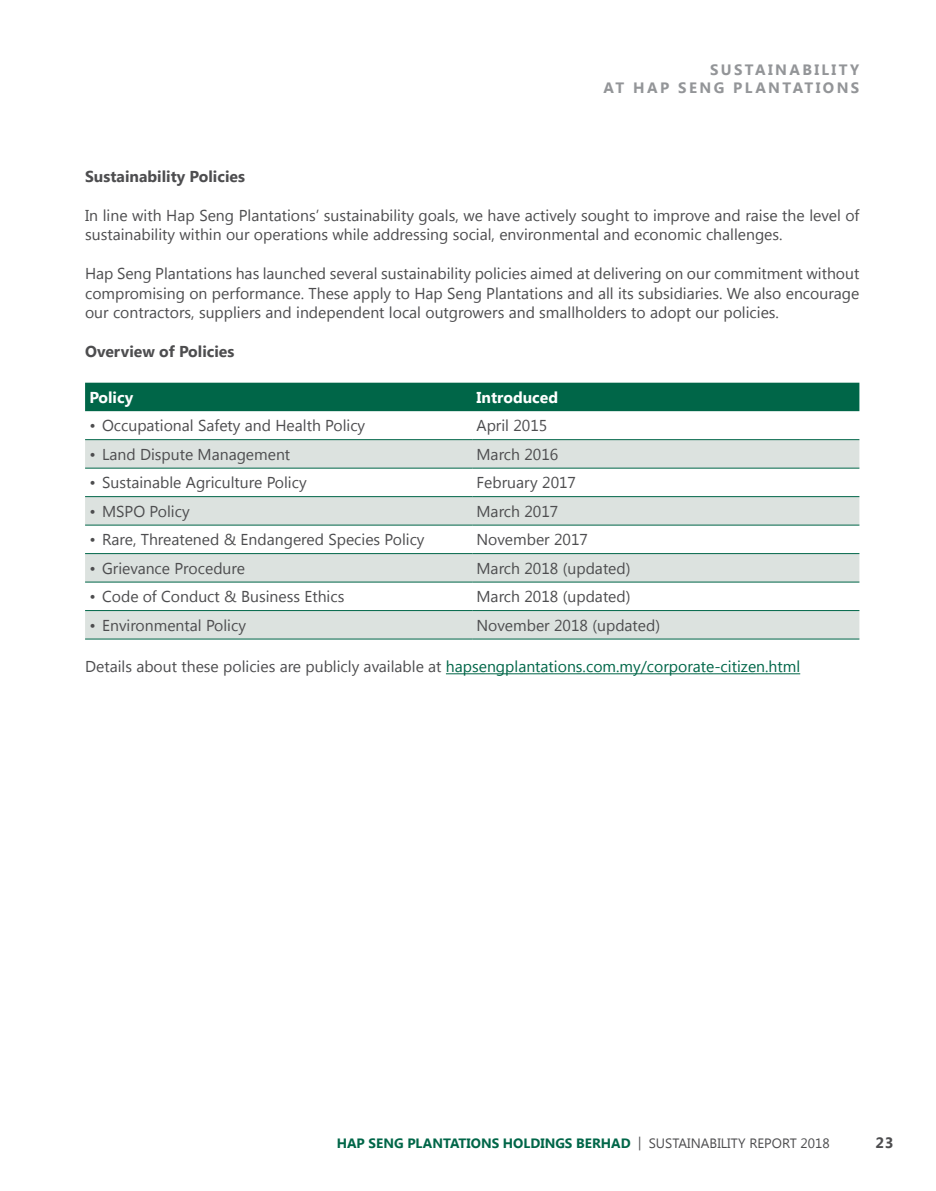
<style>
.page{position:relative;width:936px;height:1191px;background:#fff}
.page>*{position:absolute;margin:0;border:0;box-sizing:border-box;transform-origin:0 0}
.t1{font:15.75px/19.5px "Segoe UI";color:#4d4d4f}
.t2{font:15.75px "Segoe UI";color:#006648}
.t3{font:700 15.75px "Segoe UI";color:#4d4d4f}
.t4{font:700 15.75px "Segoe UI";color:#fff}
.t5{font:700 15px/18px "Segoe UI";letter-spacing:.16em;color:#939598;text-align:right}
.t6{font:700 15px "Segoe UI";color:#4d4d4f}
.t7{font:700 13.5px "Segoe UI";color:#006648}
.s1{color:#4d4d4f}
.s2{font-weight:400;color:#4d4d4f}
</style>
<div class="page">
<hr style="left:446px;top:673px;width:354px;height:1px;background:#006648">
<div style="left:85px;top:383px;width:774px;height:28px;background:#006648"></div>
<svg style="left:85px;top:440px;width:774px;height:198px;fill:#dce2df"></svg>
<hr style="left:85px;top:439px;width:387px;height:1px;background:#006648">
<hr style="left:472px;top:439px;width:387px;height:1px;background:#006648">
<hr style="left:85px;top:468px;width:387px;height:1px;background:#006648">
<hr style="left:472px;top:468px;width:387px;height:1px;background:#006648">
<hr style="left:85px;top:496px;width:387px;height:1px;background:#006648">
<hr style="left:472px;top:496px;width:387px;height:1px;background:#006648">
<hr style="left:85px;top:525px;width:387px;height:1px;background:#006648">
<hr style="left:472px;top:525px;width:387px;height:1px;background:#006648">
<hr style="left:85px;top:553px;width:387px;height:1px;background:#006648">
<hr style="left:472px;top:553px;width:387px;height:1px;background:#006648">
<hr style="left:85px;top:581px;width:387px;height:1px;background:#006648">
<hr style="left:472px;top:581px;width:387px;height:1px;background:#006648">
<hr style="left:85px;top:610px;width:387px;height:1px;background:#006648">
<hr style="left:472px;top:610px;width:387px;height:1px;background:#006648">
<hr style="left:85px;top:638px;width:387px;height:1px;background:#006648">
<hr style="left:472px;top:638px;width:387px;height:1px;background:#006648">
<p class="t5" style="left:603px;top:60px;width:257px">SUSTAINABILITY<br>AT HAP SENG PLANTATIONS</p>
<p class="t3" style="left:85px;top:165px;width:161px">Sustainability Policies</p>
<p class="t1" style="left:85px;top:205px;width:775px">In line with Hap Seng Plantations’ sustainability goals, we have actively sought to improve and raise the level of sustainability within our operations while addressing social, environmental and economic challenges.</p>
<p class="t1" style="left:85px;top:263px;width:775px;text-align:justify">Hap Seng Plantations has launched several sustainability policies aimed at delivering on our commitment without compromising on performance. These apply to Hap Seng Plantations and all its subsidiaries. We also encourage our contractors, suppliers and independent local outgrowers and smallholders to adopt our policies.</p>
<p class="t3" style="left:85px;top:340px;width:151px">Overview of Policies</p>
<p class="t4" style="left:89px;top:386px;width:45px">Policy</p>
<p class="t4" style="left:476px;top:386px;width:83px">Introduced</p>
<p class="t1" style="left:89px;top:415px;width:277px">• Occupational Safety and Health Policy</p>
<p class="t1" style="left:476px;top:415px;width:72px">April 2015</p>
<p class="t1" style="left:89px;top:443px;width:202px">• Land Dispute Management</p>
<p class="t1" style="left:476px;top:443px;width:83px">March 2016</p>
<p class="t1" style="left:89px;top:472px;width:219px">• Sustainable Agriculture Policy</p>
<p class="t1" style="left:476px;top:472px;width:101px">February 2017</p>
<p class="t1" style="left:89px;top:500px;width:102px">• MSPO Policy</p>
<p class="t1" style="left:476px;top:500px;width:83px">March 2017</p>
<p class="t1" style="left:89px;top:529px;width:337px">• Rare, Threatened &amp; Endangered Species Policy</p>
<p class="t1" style="left:476px;top:529px;width:113px">November 2017</p>
<p class="t1" style="left:89px;top:557px;width:157px">• Grievance Procedure</p>
<p class="t1" style="left:476px;top:557px;width:155px">March 2018 (updated)</p>
<p class="t1" style="left:89px;top:586px;width:256px">• Code of Conduct &amp; Business Ethics</p>
<p class="t1" style="left:476px;top:586px;width:155px">March 2018 (updated)</p>
<p class="t1" style="left:89px;top:614px;width:158px">• Environmental Policy</p>
<p class="t1" style="left:476px;top:614px;width:185px">November 2018 (updated)</p>
<p class="t2" style="left:85px;top:656px;width:716px"><span class="s1">Details about these policies are publicly available at</span> hapsengplantations.com.my/corporate-citizen.html</p>
<p class="t7" style="left:337px;top:1134px;width:494px">HAP SENG PLANTATIONS HOLDINGS BERHAD <span class="s2">| SUSTAINABILITY REPORT 2018</span></p>
<p class="t6" style="left:875px;top:1132px;width:19px">23</p>
</div>
